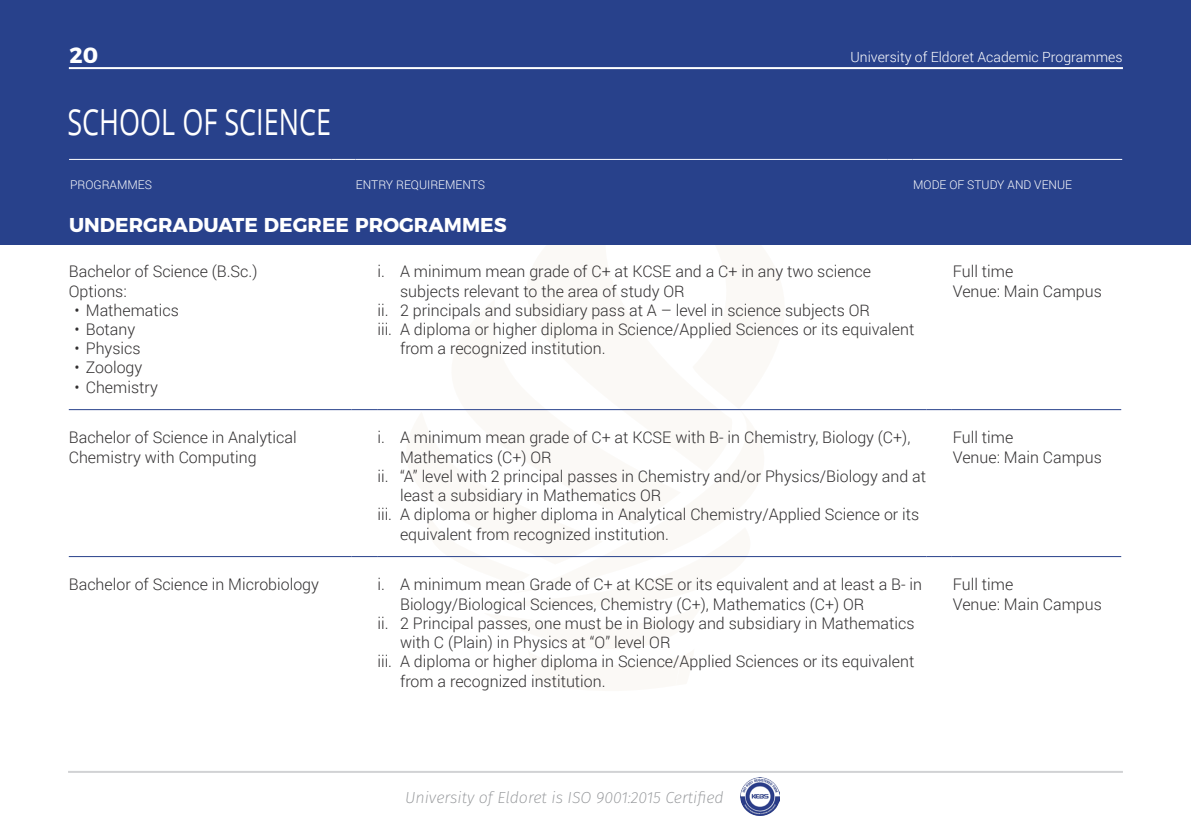
<style>
.page{position:relative;width:1191px;height:840px;background:#fff}
.page>*{position:absolute;margin:0;border:0;box-sizing:border-box;transform-origin:0 0}
.t1{font:36px "Open Sans";color:#fff;scale:.75 1}
.t2{font:700 22px "Montserrat";color:#fff}
.t3{font:700 20px "Montserrat";color:#fff}
.t4{font:300 16px/19.2px "Roboto";color:#312f30}
.t5{font:italic 200 16px "Fira Sans";color:#939598}
.t6{font:300 14px "Roboto";color:#fff}
.t7{font:300 12px "Roboto";color:#fff}
</style>
<div class="page">
<svg style="left:404px;top:410px;width:368px;height:148px"></svg>
<hr style="left:68px;top:770px;width:1055px;height:2px;background:#d1d2d4">
<img style="left:740px;top:777px;width:39px;height:38px">
<div style="left:0;top:0;width:1191px;height:244px;background:#28418b"></div>
<svg style="left:69px;top:158px;width:1052px;height:1px"></svg>
<hr style="left:69px;top:409px;width:282px;height:1px;background:#28418b">
<svg style="left:351px;top:409px;width:26px;height:1px"></svg>
<hr style="left:377px;top:409px;width:549px;height:1px;background:#28418b">
<svg style="left:926px;top:409px;width:25px;height:1px"></svg>
<hr style="left:951px;top:409px;width:170px;height:1px;background:#28418b">
<hr style="left:69px;top:556px;width:282px;height:1px;background:#28418b">
<svg style="left:351px;top:556px;width:26px;height:1px"></svg>
<hr style="left:377px;top:556px;width:549px;height:1px;background:#28418b">
<svg style="left:926px;top:556px;width:25px;height:1px"></svg>
<hr style="left:951px;top:556px;width:170px;height:1px;background:#28418b">
<hr style="left:69px;top:159px;width:262px;height:1px;background:#fff">
<svg style="left:331px;top:159px;width:24px;height:1px"></svg>
<hr style="left:355px;top:159px;width:532px;height:1px;background:#fff">
<svg style="left:887px;top:159px;width:25px;height:1px"></svg>
<hr style="left:912px;top:159px;width:210px;height:1px;background:#fff">
<hr style="left:69px;top:67px;width:1054px;height:2px;background:#fff">
<h2 class="t2" style="left:69px;top:37px;width:30px">20</h2>
<p class="t6" style="left:850px;top:47px;width:273px">University of Eldoret Academic Programmes</p>
<h1 class="t1" style="left:67px;top:97px;width:353px">SCHOOL OF SCIENCE</h1>
<p class="t7" style="left:70px;top:176px;width:83px">PROGRAMMES</p>
<p class="t7" style="left:356px;top:176px;width:131px">ENTRY REQUIREMENTS</p>
<p class="t7" style="left:913px;top:176px;width:160px">MODE OF STUDY AND VENUE</p>
<p class="t3" style="left:69px;top:208px;width:210px">UNDERGRADUATE DEGREE</p>
<p class="t3" style="left:355px;top:208px;width:153px">PROGRAMMES</p>
<p class="t4" style="left:69px;top:261px;width:190px">Bachelor of Science (B.Sc.)<br>Options:</p>
<p class="t4" style="left:74px;top:300px;width:106px">• Mathematics</p>
<p class="t4" style="left:74px;top:319px;width:62px">• Botany</p>
<p class="t4" style="left:74px;top:338px;width:68px">• Physics</p>
<p class="t4" style="left:74px;top:357px;width:69px">• Zoology</p>
<p class="t4" style="left:74px;top:376px;width:85px">• Chemistry</p>
<p class="t4" style="left:377px;top:261px;width:495px">i. A minimum mean grade of C+ at KCSE and a C+ in any two science</p>
<p class="t4" style="left:400px;top:280px;width:286px">subjects relevant to the area of study OR</p>
<p class="t4" style="left:377px;top:300px;width:494px">ii. 2 principals and subsidiary pass at A – level in science subjects OR</p>
<p class="t4" style="left:377px;top:319px;width:538px">iii. A diploma or higher diploma in Science/Applied Sciences or its equivalent</p>
<p class="t4" style="left:400px;top:338px;width:207px">from a recognized institution.</p>
<p class="t4" style="left:952px;top:261px;width:151px">Full time<br>Venue: Main Campus</p>
<p class="t4" style="left:69px;top:427px;width:229px">Bachelor of Science in Analytical<br>Chemistry with Computing</p>
<p class="t4" style="left:377px;top:427px;width:534px">i. A minimum mean grade of C+ at KCSE with B- in Chemistry, Biology (C+),</p>
<p class="t4" style="left:400px;top:446px;width:153px">Mathematics (C+) OR</p>
<p class="t4" style="left:377px;top:466px;width:550px">ii. “A” level with 2 principal passes in Chemistry and/or Physics/Biology and at</p>
<p class="t4" style="left:400px;top:485px;width:263px">least a subsidiary in Mathematics OR</p>
<p class="t4" style="left:377px;top:504px;width:543px">iii. A diploma or higher diploma in Analytical Chemistry/Applied Science or its</p>
<p class="t4" style="left:400px;top:523px;width:270px">equivalent from recognized institution.</p>
<p class="t4" style="left:69px;top:574px;width:252px">Bachelor of Science in Microbiology</p>
<p class="t4" style="left:377px;top:574px;width:546px">i. A minimum mean Grade of C+ at KCSE or its equivalent and at least a B- in</p>
<p class="t4" style="left:400px;top:593px;width:466px">Biology/Biological Sciences, Chemistry (C+), Mathematics (C+) OR</p>
<p class="t4" style="left:377px;top:612px;width:538px">ii. 2 Principal passes, one must be in Biology and subsidiary in Mathematics</p>
<p class="t4" style="left:400px;top:632px;width:272px">with C (Plain) in Physics at “O” level OR</p>
<p class="t4" style="left:377px;top:651px;width:538px">iii. A diploma or higher diploma in Science/Applied Sciences or its equivalent</p>
<p class="t4" style="left:400px;top:670px;width:207px">from a recognized institution.</p>
<p class="t4" style="left:952px;top:427px;width:151px">Full time<br>Venue: Main Campus</p>
<p class="t4" style="left:952px;top:574px;width:151px">Full time<br>Venue: Main Campus</p>
<p class="t5" style="left:405px;top:785px;width:320px">University of Eldoret is ISO 9001:2015 Certified</p>
</div>
